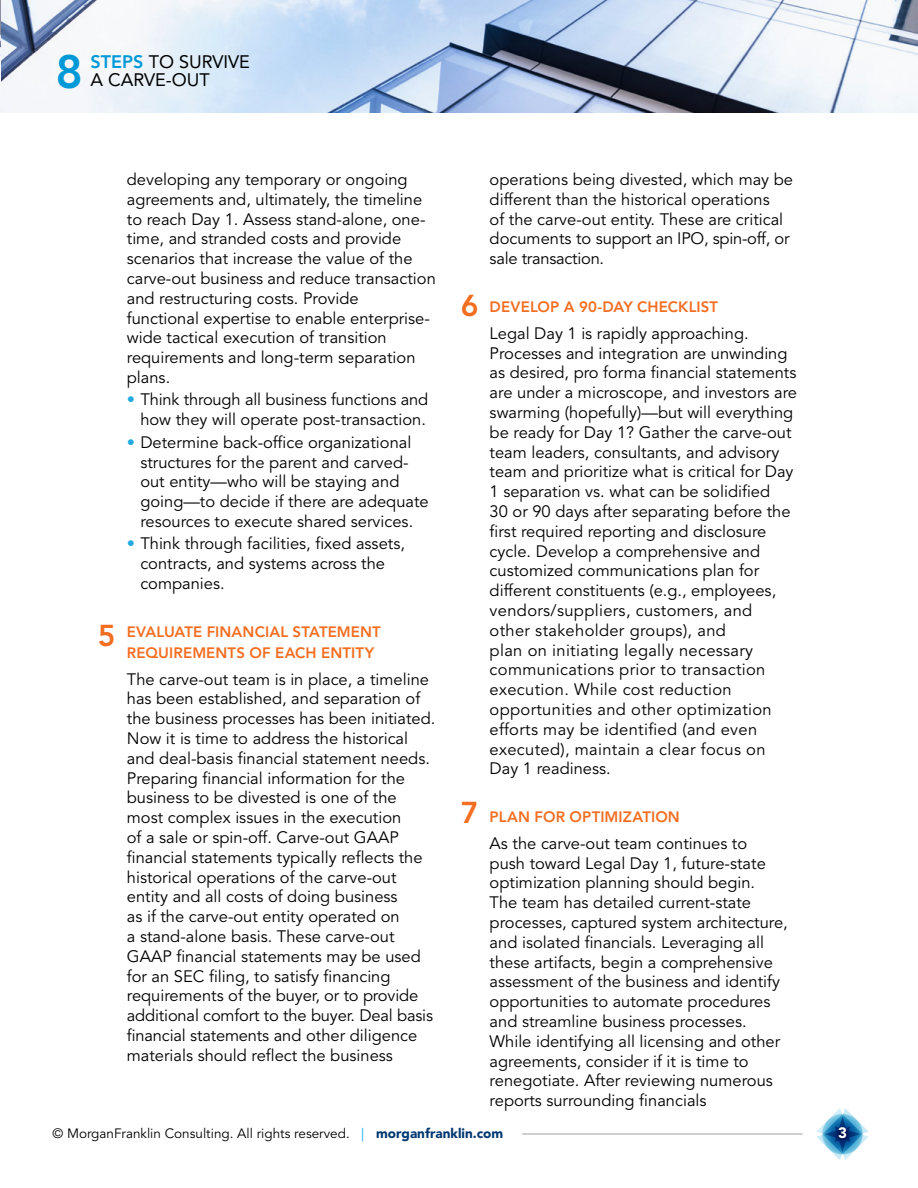
<style>
.page{position:relative;width:918px;height:1188px;background:#fff}
.page>*{position:absolute;margin:0;border:0;box-sizing:border-box;transform-origin:0 0}
.t1{font:800 46.5px "Avenir LT Std";color:#0099d8}
.t2{font:800 30px "Avenir LT Std";color:#f36e21}
.t3{font:18px "Avenir LT Std";color:#000}
.t4{font:16.5px/19.8px "Avenir LT Std";color:#000}
.t5{font:800 15px/21px "Avenir LT Std";letter-spacing:.005em;color:#f36e21}
.t6{font:900 15px "Avenir LT Std";color:#fff}
.t7{font:13.5px "Avenir LT Std";color:#000}
.s1{font-weight:800;color:#0099d8}
.s2{color:#27aae1}
.s3{color:#00aeef}
.s4{font-weight:900;color:#003771}
</style>
<div class="page">
<svg style="left:816px;top:1108px;width:53px;height:52px"></svg>
<hr style="left:522px;top:1133px;width:280px;height:2px;background:#bcbec0">
<svg style="left:2px;top:0;width:916px;height:112px"></svg>
<h1 class="t1" style="left:56px;top:44px;width:29px">8</h1>
<p class="t3" style="left:90px;top:51px;width:161px"><span class="s1">STEPS</span> TO SURVIVE</p>
<p class="t3" style="left:90px;top:69px;width:121px">A CARVE-OUT</p>
<h2 class="t2" style="left:98px;top:617px;width:19px">5</h2>
<p class="t4" style="left:127px;top:170px;width:310px">developing any temporary or ongoing agreements and, ultimately, the timeline to reach Day 1. Assess stand-alone, one&shy;time, and stranded costs and provide scenarios that increase the value of the carve-out business and reduce transaction and restructuring costs. Provide<br>functional expertise to enable enterprise&shy;wide tactical execution of transition requirements and long-term separation plans.</p>
<p class="t4" style="left:127px;top:390px;width:303px;text-align:right"><span class="s2">•</span> Think through all business functions and how they will operate post-transaction.</p>
<p class="t4" style="left:140px;top:433px;width:290px;text-indent:-13px"><span class="s2">•</span> Determine back-office organizational structures for the parent and carved&shy;out entity—who will be staying and going—to decide if there are adequate resources to execute shared services.</p>
<p class="t4" style="left:140px;top:534px;width:266px;text-indent:-13px"><span class="s2">•</span> Think through facilities, fixed assets, contracts, and systems across the companies.</p>
<p class="t5" style="left:127px;top:621px;width:255px">EVALUATE FINANCIAL STATEMENT<br>REQUIREMENTS OF EACH ENTITY</p>
<p class="t4" style="left:127px;top:670px;width:310px">The carve-out team is in place, a timeline has been established, and separation of the business processes has been initiated.<br>Now it is time to address the historical and deal-basis financial statement needs.<br>Preparing financial information for the business to be divested is one of the most complex issues in the execution<br>of a sale or spin-off. Carve-out GAAP financial statements typically reflects the historical operations of the carve-out entity and all costs of doing business<br>as if the carve-out entity operated on<br>a stand-alone basis. These carve-out GAAP financial statements may be used for an SEC filing, to satisfy financing requirements of the buyer, or to provide additional comfort to the buyer. Deal basis financial statements and other diligence materials should reflect the business</p>
<h2 class="t2" style="left:461px;top:288px;width:19px">6</h2>
<h2 class="t2" style="left:461px;top:795px;width:19px">7</h2>
<p class="t4" style="left:490px;top:170px;width:305px">operations being divested, which may be different than the historical operations<br>of the carve-out entity. These are critical documents to support an IPO, spin-off, or sale transaction.</p>
<p class="t5" style="left:490px;top:297px;width:230px">DEVELOP A 90-DAY CHECKLIST</p>
<p class="t4" style="left:490px;top:324px;width:309px">Legal Day 1 is rapidly approaching.<br>Processes and integration are unwinding as desired, pro forma financial statements are under a microscope, and investors are swarming (hopefully)—but will everything be ready for Day 1? Gather the carve-out team leaders, consultants, and advisory team and prioritize what is critical for Day 1 separation vs. what can be solidified<br>30 or 90 days after separating before the first required reporting and disclosure cycle. Develop a comprehensive and customized communications plan for different constituents (e.g., employees, vendors/suppliers, customers, and<br>other stakeholder groups), and<br>plan on initiating legally necessary communications prior to transaction execution. While cost reduction opportunities and other optimization efforts may be identified (and even executed), maintain a clear focus on Day 1 readiness.</p>
<p class="t5" style="left:490px;top:807px;width:192px">PLAN FOR OPTIMIZATION</p>
<p class="t4" style="left:490px;top:834px;width:300px">As the carve-out team continues to<br>push toward Legal Day 1, future-state optimization planning should begin.<br>The team has detailed current-state processes, captured system architecture, and isolated financials. Leveraging all these artifacts, begin a comprehensive assessment of the business and identify opportunities to automate procedures and streamline business processes.<br>While identifying all licensing and other agreements, consider if it is time to renegotiate. After reviewing numerous reports surrounding financials</p>
<p class="t7" style="left:52px;top:1125px;width:452px">© MorganFranklin Consulting. All rights reserved. <span class="s3">|</span> <span class="s4">morganfranklin.com</span></p>
<p class="t6" style="left:838px;top:1124px;width:10px">3</p>
</div>
